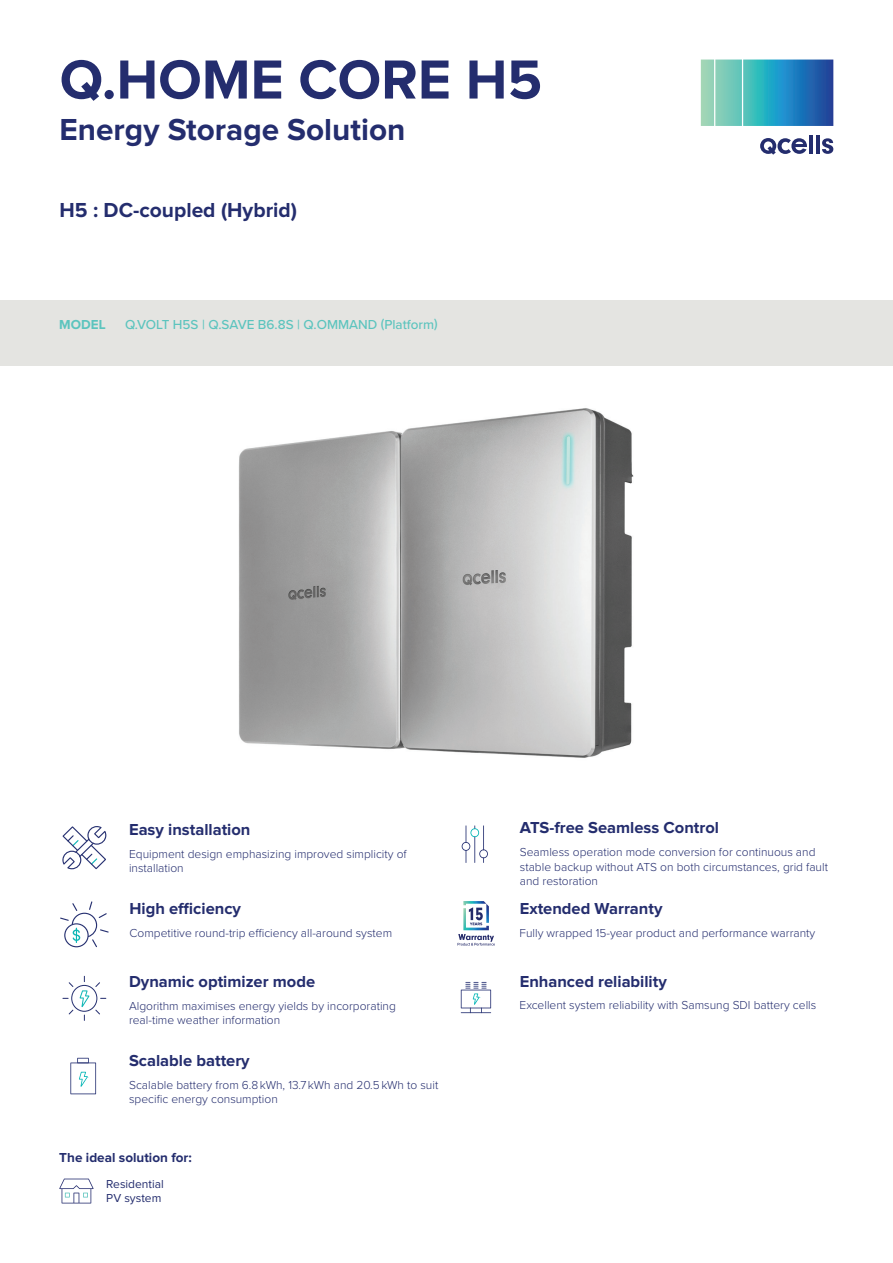
<style>
.page{position:relative;width:893px;height:1263px;background:#fff}
.page>*{position:absolute;margin:0;border:0;box-sizing:border-box;transform-origin:0 0}
.t1{font:700 57px "Proxima Nova";color:#242d6e}
.t2{font:700 31.5px "Proxima Nova";color:#242d6e}
.t3{font:700 21px "Proxima Nova";color:#242d6e}
.t4{font:700 16.5px "Proxima Nova";color:#242d6e}
.t5{font:500 13.5px "Proxima Nova";color:#5cc4be}
.t6{font:700 13.5px "Proxima Nova";color:#242d6e}
.t7{font:700 13.5px "Proxima Nova";color:#5cc4be}
.t8{font:300 12px/14.4px "Proxima Nova";color:#242d6e}
.t9{font:12px/13.5px "Proxima Nova";color:#242d6e}
</style>
<div class="page">
<hr style="left:809px;top:135px;width:4px;height:18px;background:#242d6e">
<hr style="left:816px;top:135px;width:4px;height:18px;background:#242d6e">
<svg style="left:822px;top:138px;width:11px;height:16px"></svg>
<svg style="left:760px;top:138px;width:47px;height:17px"></svg>
<svg style="left:701px;top:60px;width:132px;height:66px;background:#449fb9"></svg>
<div style="left:0;top:300px;width:893px;height:66px;background:#e4e4e1"></div>
<img style="left:238px;top:408px;width:396px;height:350px">
<svg style="left:62px;top:826px;width:44px;height:43px"></svg>
<svg style="left:60px;top:901px;width:49px;height:46px"></svg>
<svg style="left:62px;top:976px;width:44px;height:45px"></svg>
<svg style="left:70px;top:1058px;width:26px;height:36px"></svg>
<svg style="left:462px;top:825px;width:26px;height:38px"></svg>
<svg style="left:458px;top:901px;width:37px;height:44px"></svg>
<svg style="left:461px;top:982px;width:30px;height:31px"></svg>
<svg style="left:59px;top:1178px;width:35px;height:25px"></svg>
<h1 class="t1" style="left:60px;top:54px;width:484px">Q.HOME CORE H5</h1>
<h2 class="t2" style="left:60px;top:115px;width:347px">Energy Storage Solution</h2>
<h3 class="t3" style="left:60px;top:201px;width:239px">H5 : DC-coupled (Hybrid)</h3>
<p class="t7" style="left:59px;top:318px;width:48px">MODEL</p>
<p class="t5" style="left:125px;top:314px;width:314px">Q.VOLT H5S | Q.SAVE B6.8S | Q.OMMAND (Platform)</p>
<h3 class="t4" style="left:129px;top:822px;width:123px">Easy installation</h3>
<p class="t8" style="left:129px;top:846px;width:279px">Equipment design emphasizing improved simplicity of installation</p>
<h3 class="t4" style="left:129px;top:901px;width:113px">High efficiency</h3>
<p class="t8" style="left:129px;top:925px;width:264px">Competitive round-trip efficiency all-around system</p>
<h3 class="t4" style="left:129px;top:974px;width:188px">Dynamic optimizer mode</h3>
<p class="t8" style="left:129px;top:998px;width:268px">Algorithm maximises energy yields by incorporating real-time weather information</p>
<h3 class="t4" style="left:129px;top:1053px;width:122px">Scalable battery</h3>
<p class="t8" style="left:129px;top:1077px;width:311px">Scalable battery from 6.8 kWh, 13.7 kWh and 20.5 kWh to suit specific energy consumption</p>
<p class="t6" style="left:59px;top:1151px;width:134px">The ideal solution for:</p>
<p class="t9" style="left:106px;top:1178px;width:59px">Residential<br>PV system</p>
<h3 class="t4" style="left:520px;top:820px;width:201px">ATS-free Seamless Control</h3>
<p class="t8" style="left:520px;top:844px;width:310px">Seamless operation mode conversion for continuous and stable backup without ATS on both circumstances, grid fault and restoration</p>
<h3 class="t4" style="left:520px;top:901px;width:144px">Extended Warranty</h3>
<p class="t8" style="left:520px;top:925px;width:297px">Fully wrapped 15-year product and performance warranty</p>
<h3 class="t4" style="left:520px;top:974px;width:149px">Enhanced reliability</h3>
<p class="t8" style="left:520px;top:997px;width:298px">Excellent system reliability with Samsung SDI battery cells</p>
</div>
